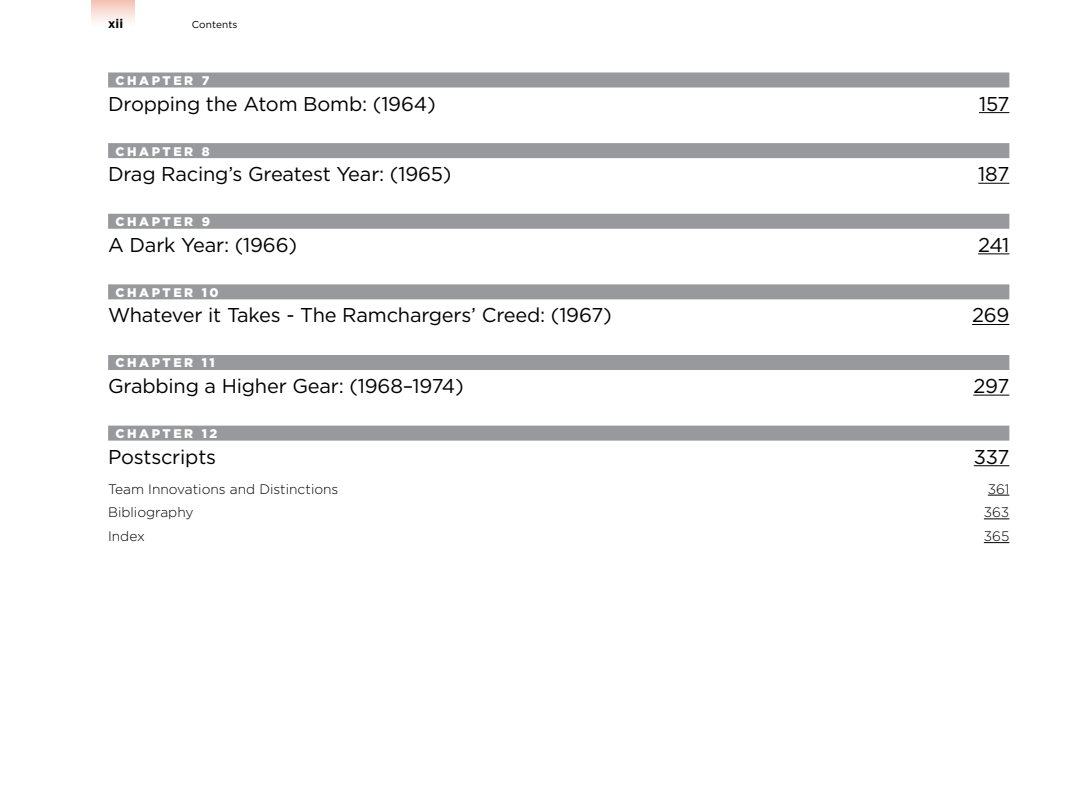
<style>
.page{position:relative;width:1080px;height:810px;background:#fff}
.page>*{position:absolute;margin:0;border:0;box-sizing:border-box;transform-origin:0 0}
.t1{font:20px "Gotham";letter-spacing:-.01em;color:#000}
.t2{font:300 13.75px "Gotham";color:#000}
.t3{font:900 12.5px "Gotham";letter-spacing:.2em;color:#fff}
.t4{font:700 12.5px "Gotham";color:#000}
.t5{font:10px "Gotham";letter-spacing:.01em;color:#000}
</style>
<div class="page">
<div style="left:91px;top:0;width:44px;height:28px;background:linear-gradient(to bottom,#f5c4b5,#fff)"></div>
<div style="left:108px;top:72px;width:901px;height:15px;background:#97999c"></div>
<hr style="left:979px;top:112px;width:30px;height:1px;background:#000">
<div style="left:108px;top:143px;width:901px;height:15px;background:#97999c"></div>
<hr style="left:978px;top:183px;width:31px;height:1px;background:#000">
<div style="left:108px;top:214px;width:901px;height:15px;background:#97999c"></div>
<hr style="left:978px;top:253px;width:31px;height:1px;background:#000">
<div style="left:108px;top:284px;width:901px;height:15px;background:#97999c"></div>
<hr style="left:972px;top:324px;width:37px;height:1px;background:#000">
<div style="left:108px;top:355px;width:901px;height:15px;background:#97999c"></div>
<hr style="left:973px;top:395px;width:36px;height:1px;background:#000">
<div style="left:108px;top:426px;width:901px;height:15px;background:#97999c"></div>
<hr style="left:974px;top:465px;width:35px;height:1px;background:#000">
<svg style="left:988px;top:495px;width:21px;height:1px"></svg>
<svg style="left:984px;top:519px;width:25px;height:1px"></svg>
<svg style="left:984px;top:542px;width:25px;height:1px"></svg>
<p class="t4" style="left:108px;top:15px;width:17px">xii</p>
<p class="t5" style="left:192px;top:18px;width:47px">Contents</p>
<p class="t3" style="left:116px;top:72px;width:95px">CHAPTER 7</p>
<p class="t1" style="left:108px;top:91px;width:329px">Dropping the Atom Bomb: (1964)</p>
<p class="t1" style="left:979px;top:91px;width:32px">157</p>
<p class="t3" style="left:116px;top:143px;width:95px">CHAPTER 8</p>
<p class="t1" style="left:108px;top:161px;width:345px">Drag Racing’s Greatest Year: (1965)</p>
<p class="t1" style="left:978px;top:161px;width:33px">187</p>
<p class="t3" style="left:116px;top:213px;width:96px">CHAPTER 9</p>
<p class="t1" style="left:108px;top:232px;width:190px">A Dark Year: (1966)</p>
<p class="t1" style="left:978px;top:232px;width:33px">241</p>
<p class="t3" style="left:116px;top:284px;width:104px">CHAPTER 10</p>
<p class="t1" style="left:108px;top:303px;width:505px">Whatever it Takes - The Ramchargers’ Creed: (1967)</p>
<p class="t1" style="left:972px;top:303px;width:39px">269</p>
<p class="t3" style="left:116px;top:354px;width:101px">CHAPTER 11</p>
<p class="t1" style="left:108px;top:373px;width:357px">Grabbing a Higher Gear: (1968–1974)</p>
<p class="t1" style="left:973px;top:373px;width:38px">297</p>
<p class="t3" style="left:116px;top:425px;width:103px">CHAPTER 12</p>
<p class="t1" style="left:108px;top:444px;width:110px">Postscripts</p>
<p class="t1" style="left:974px;top:444px;width:37px">337</p>
<p class="t2" style="left:108px;top:480px;width:232px">Team Innovations and Distinctions</p>
<p class="t2" style="left:988px;top:480px;width:23px">361</p>
<p class="t2" style="left:108px;top:504px;width:87px">Bibliography</p>
<p class="t2" style="left:984px;top:504px;width:27px">363</p>
<p class="t2" style="left:108px;top:528px;width:38px">Index</p>
<p class="t2" style="left:984px;top:528px;width:27px">365</p>
</div>
